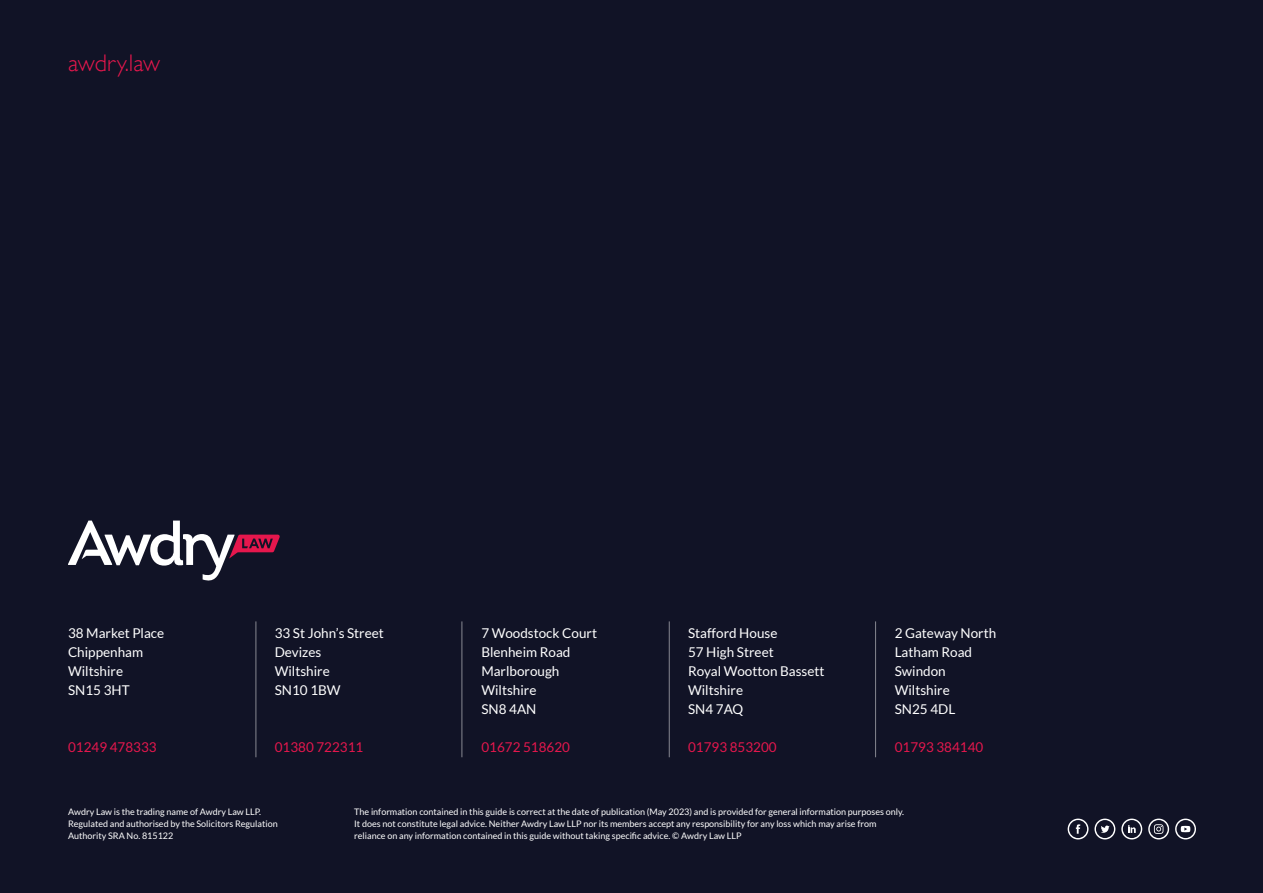
<style>
.page{position:relative;width:1263px;height:893px;background:#111326}
.page>*{position:absolute;margin:0;border:0;box-sizing:border-box;transform-origin:0 0}
.t1{font:300 24px "Gill Sans";color:#e6174d}
.t2{font:13.5px/18.9px "Lato";color:#fff}
.t3{font:13.5px "Lato";color:#e6174d}
.t4{font:9px/12px "Lato";color:#fff}
</style>
<div class="page">
<svg style="left:1094px;top:819px;width:21px;height:20px"></svg>
<svg style="left:1068px;top:819px;width:20px;height:20px"></svg>
<svg style="left:1148px;top:819px;width:21px;height:20px"></svg>
<svg style="left:1175px;top:819px;width:21px;height:20px"></svg>
<svg style="left:1121px;top:819px;width:21px;height:20px"></svg>
<svg style="left:68px;top:521px;width:212px;height:60px"></svg>
<hr style="left:256px;top:621px;width:1px;height:136px;background:#fff">
<hr style="left:462px;top:621px;width:1px;height:136px;background:#fff">
<hr style="left:669px;top:621px;width:1px;height:136px;background:#fff">
<hr style="left:875px;top:621px;width:1px;height:136px;background:#fff">
<h1 class="t1" style="left:68px;top:44px;width:94px">awdry.law</h1>
<h2 class="t2" style="left:68px;top:624px;width:98px">38 Market Place<br>Chippenham<br>Wiltshire<br>SN15 3HT</h2>
<h2 class="t3" style="left:68px;top:739px;width:90px">01249 478333</h2>
<h2 class="t2" style="left:275px;top:624px;width:111px">33 St John’s Street<br>Devizes<br>Wiltshire<br>SN10 1BW</h2>
<h2 class="t3" style="left:275px;top:739px;width:90px">01380 722311</h2>
<h2 class="t2" style="left:481px;top:624px;width:117px">7 Woodstock Court<br>Blenheim Road<br>Marlborough<br>Wiltshire<br>SN8 4AN</h2>
<h2 class="t3" style="left:481px;top:739px;width:90px">01672 518620</h2>
<h2 class="t2" style="left:688px;top:624px;width:138px">Stafford House<br>57 High Street<br>Royal Wootton Bassett<br>Wiltshire<br>SN4 7AQ</h2>
<h2 class="t3" style="left:688px;top:739px;width:90px">01793 853200</h2>
<h2 class="t2" style="left:895px;top:624px;width:103px">2 Gateway North<br>Latham Road<br>Swindon<br>Wiltshire<br>SN25 4DL</h2>
<h2 class="t3" style="left:895px;top:739px;width:90px">01793 384140</h2>
<p class="t4" style="left:68px;top:806px;width:211px">Awdry Law is the trading name of Awdry Law LLP.<br>Regulated and authorised by the Solicitors Regulation<br>Authority SRA No. 815122</p>
<p class="t4" style="left:354px;top:806px;width:551px">The information contained in this guide is correct at the date of publication (May 2023) and is provided for general information purposes only.<br>It does not constitute legal advice. Neither Awdry Law LLP nor its members accept any responsibility for any loss which may arise from reliance on any information contained in this guide without taking specific advice. © Awdry Law LLP</p>
</div>
